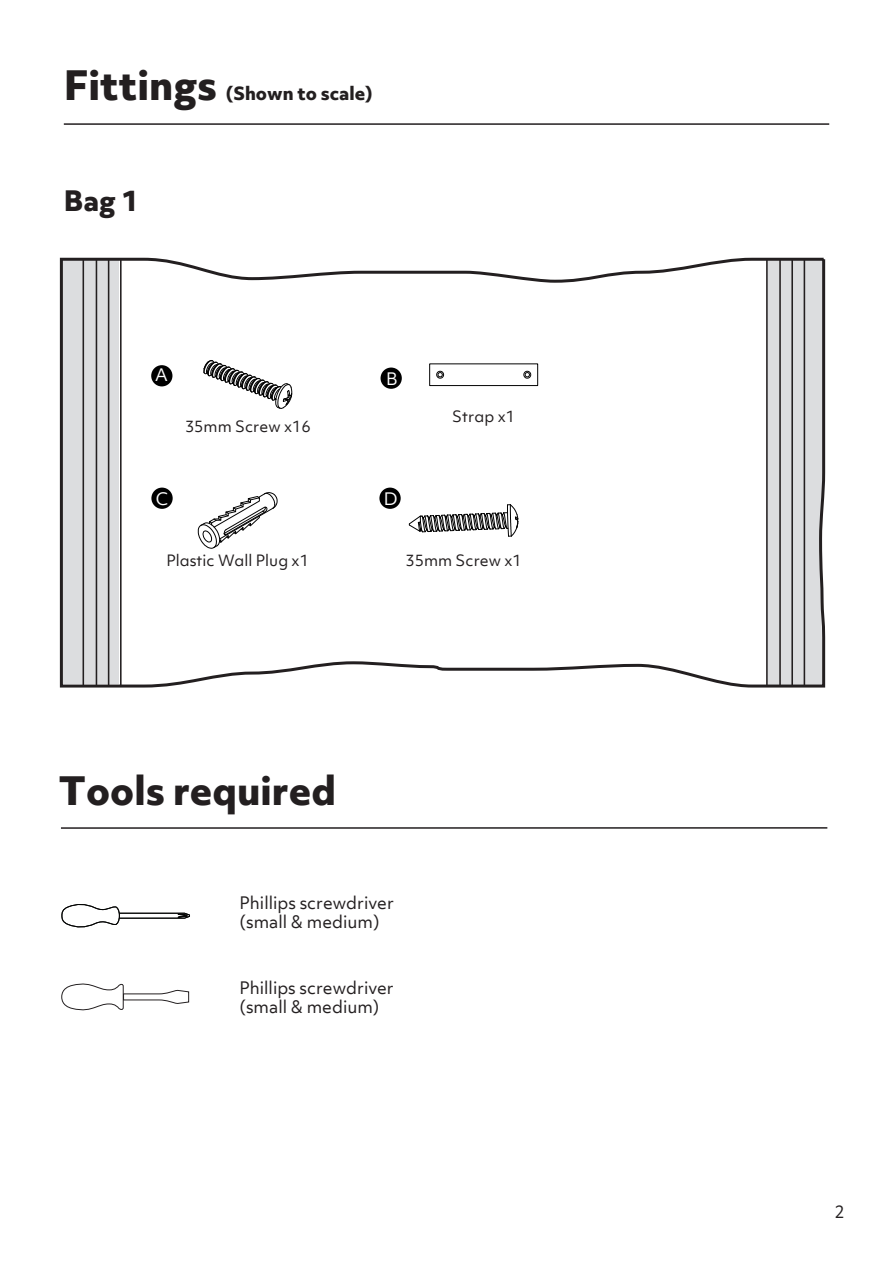
<style>
.page{position:relative;width:893px;height:1263px;background:#fff}
.page>*{position:absolute;margin:0;border:0;box-sizing:border-box;transform-origin:0 0}
.t1{font:800 37.5px "Objektiv Mk 3";color:#231f20}
.t2{font:800 27px "Objektiv Mk 3";color:#231f20}
.t3{font:800 17.55px "Objektiv Mk 3";color:#231f20}
.t4{font:16.5px/19px "Objektiv Mk 3";color:#231f20}
.t5{font:16.5px "Objektiv Mk 3";color:#fff}
.t6{font:15px "Objektiv Mk 1 W03";color:#231f20}
.s1{font-size:38.85px}
</style>
<div class="page">
<hr style="left:64px;top:123px;width:765px;height:2px;background:#231f20">
<svg style="left:59px;top:257px;width:767px;height:431px"></svg>
<hr style="left:83px;top:260px;width:1px;height:425px;background:#231f20">
<hr style="left:96px;top:260px;width:1px;height:425px;background:#231f20">
<hr style="left:108px;top:260px;width:1px;height:425px;background:#231f20">
<hr style="left:120px;top:260px;width:2px;height:425px;background:#231f20">
<hr style="left:766px;top:260px;width:2px;height:425px;background:#231f20">
<hr style="left:779px;top:260px;width:2px;height:425px;background:#231f20">
<hr style="left:791px;top:260px;width:2px;height:425px;background:#231f20">
<hr style="left:804px;top:260px;width:1px;height:425px;background:#231f20">
<svg style="left:203px;top:360px;width:90px;height:49px"></svg>
<div style="left:429px;top:363px;width:109px;height:23px;border:1px solid #030303"></div>
<svg style="left:523px;top:370px;width:8px;height:9px"></svg>
<svg style="left:436px;top:370px;width:8px;height:9px"></svg>
<svg style="left:198px;top:492px;width:80px;height:57px"></svg>
<svg style="left:408px;top:504px;width:111px;height:33px"></svg>
<svg style="left:61px;top:904px;width:129px;height:24px"></svg>
<svg style="left:61px;top:983px;width:128px;height:28px"></svg>
<hr style="left:61px;top:827px;width:766px;height:2px;background:#231f20">
<p class="t3" style="left:64px;top:81px;width:311px"><span class="s1">Fittings</span> (Shown to scale)</p>
<h2 class="t2" style="left:64px;top:181px;width:77px">Bag 1</h2>
<p class="t5" style="left:155px;top:363px;width:14px">A</p>
<p class="t5" style="left:386px;top:367px;width:13px">B</p>
<p class="t6" style="left:185px;top:416px;width:127px">35mm Screw x16</p>
<p class="t5" style="left:156px;top:487px;width:14px">C</p>
<p class="t5" style="left:384px;top:487px;width:15px">D</p>
<p class="t6" style="left:452px;top:406px;width:64px">Strap x1</p>
<p class="t6" style="left:166px;top:550px;width:144px">Plastic Wall Plug x1</p>
<p class="t6" style="left:405px;top:550px;width:118px">35mm Screw x1</p>
<h1 class="t1" style="left:59px;top:763px;width:279px">Tools required</h1>
<p class="t4" style="left:240px;top:893px;width:156px">Phillips screwdriver (small &amp; medium)</p>
<p class="t4" style="left:239px;top:978px;width:156px">Phillips screwdriver (small &amp; medium)</p>
<p class="t4" style="left:834px;top:1202px;width:12px">2</p>
</div>
